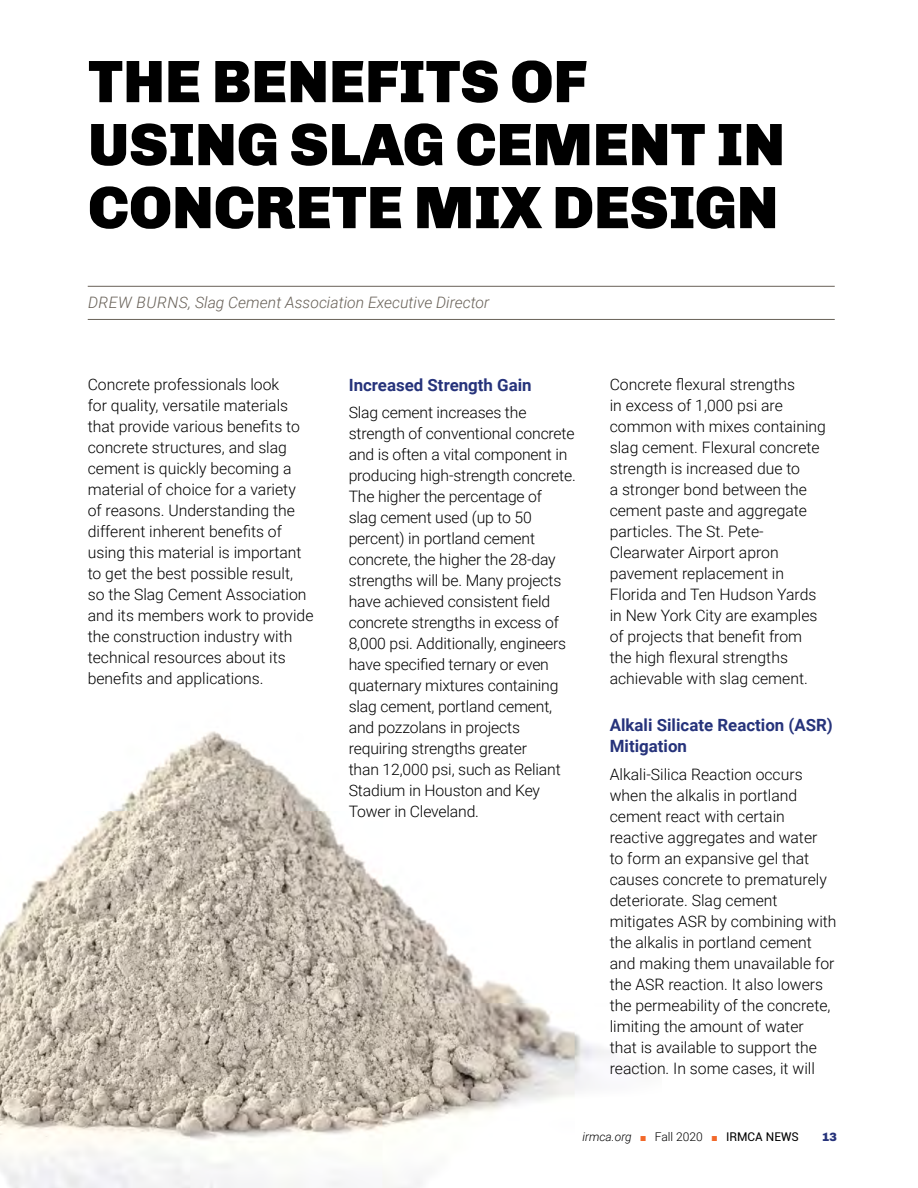
<style>
.page{position:relative;width:918px;height:1188px;background:#fff}
.page>*{position:absolute;margin:0;border:0;box-sizing:border-box;transform-origin:0 0}
.body_text{font:900 60px/63px "Chivo";color:#000}
.subhead{font:700 16.8px/21px "Roboto";color:#26337b}
.body_text-2{font:300 15.75px/21px "Roboto";color:#000}
.byline{font:italic 300 15.75px "Roboto";color:#686158}
.t1{font:italic 300 12px "Roboto";color:#000}
.t2{font:900 12px "Chivo";color:#26337b}
.s1{color:#f2682a}
.s2{font-style:normal}
.s3{font-weight:400;font-style:normal}
</style>
<div class="page">
<img style="left:0;top:731px;width:613px;height:457px">
<hr style="left:88px;top:286px;width:747px;height:1px;background:#686158">
<hr style="left:88px;top:319px;width:747px;height:1px;background:#686158">
<p class="body_text" style="left:88px;top:50px;width:699px">THE BENEFITS OF<br>USING SLAG CEMENT IN<br>CONCRETE MIX DESIGN</p>
<p class="byline" style="left:88px;top:292px;width:403px">DREW BURNS, Slag Cement Association Executive Director</p>
<p class="body_text-2" style="left:88px;top:373px;width:227px">Concrete professionals look<br>for quality, versatile materials that provide various benefits to concrete structures, and slag cement is quickly becoming a material of choice for a variety of reasons. Understanding the different inherent benefits of using this material is important to get the best possible result, so the Slag Cement Association and its members work to provide the construction industry with technical resources about its benefits and applications.</p>
<p class="subhead" style="left:349px;top:374px;width:184px">Increased Strength Gain</p>
<p class="body_text-2" style="left:349px;top:402px;width:229px">Slag cement increases the strength of conventional concrete and is often a vital component in producing high-strength concrete.<br>The higher the percentage of<br>slag cement used (up to 50 percent) in portland cement concrete, the higher the 28-day strengths will be. Many projects have achieved consistent field concrete strengths in excess of<br>8,000 psi. Additionally, engineers have specified ternary or even quaternary mixtures containing slag cement, portland cement, and pozzolans in projects requiring strengths greater<br>than 12,000 psi, such as Reliant<br>Stadium in Houston and Key<br>Tower in Cleveland.</p>
<p class="body_text-2" style="left:610px;top:373px;width:218px">Concrete flexural strengths<br>in excess of 1,000 psi are common with mixes containing slag cement. Flexural concrete strength is increased due to<br>a stronger bond between the cement paste and aggregate particles. The St. Pete-<br>Clearwater Airport apron pavement replacement in<br>Florida and Ten Hudson Yards in New York City are examples of projects that benefit from the high flexural strengths achievable with slag cement.</p>
<p class="subhead" style="left:610px;top:714px;width:225px">Alkali Silicate Reaction (ASR)<br>Mitigation</p>
<p class="body_text-2" style="left:610px;top:763px;width:228px">Alkali-Silica Reaction occurs when the alkalis in portland cement react with certain reactive aggregates and water<br>to form an expansive gel that causes concrete to prematurely deteriorate. Slag cement mitigates ASR by combining with the alkalis in portland cement and making them unavailable for the ASR reaction. It also lowers the permeability of the concrete, limiting the amount of water<br>that is available to support the reaction. In some cases, it will</p>
<p class="t1" style="left:582px;top:1128px;width:218px">irmca.org <span class="s1">■</span> <span class="s2">Fall 2020</span> <span class="s1">■</span> <span class="s3">IRMCA NEWS</span></p>
<p class="t2" style="left:822px;top:1130px;width:16px">13</p>
</div>
